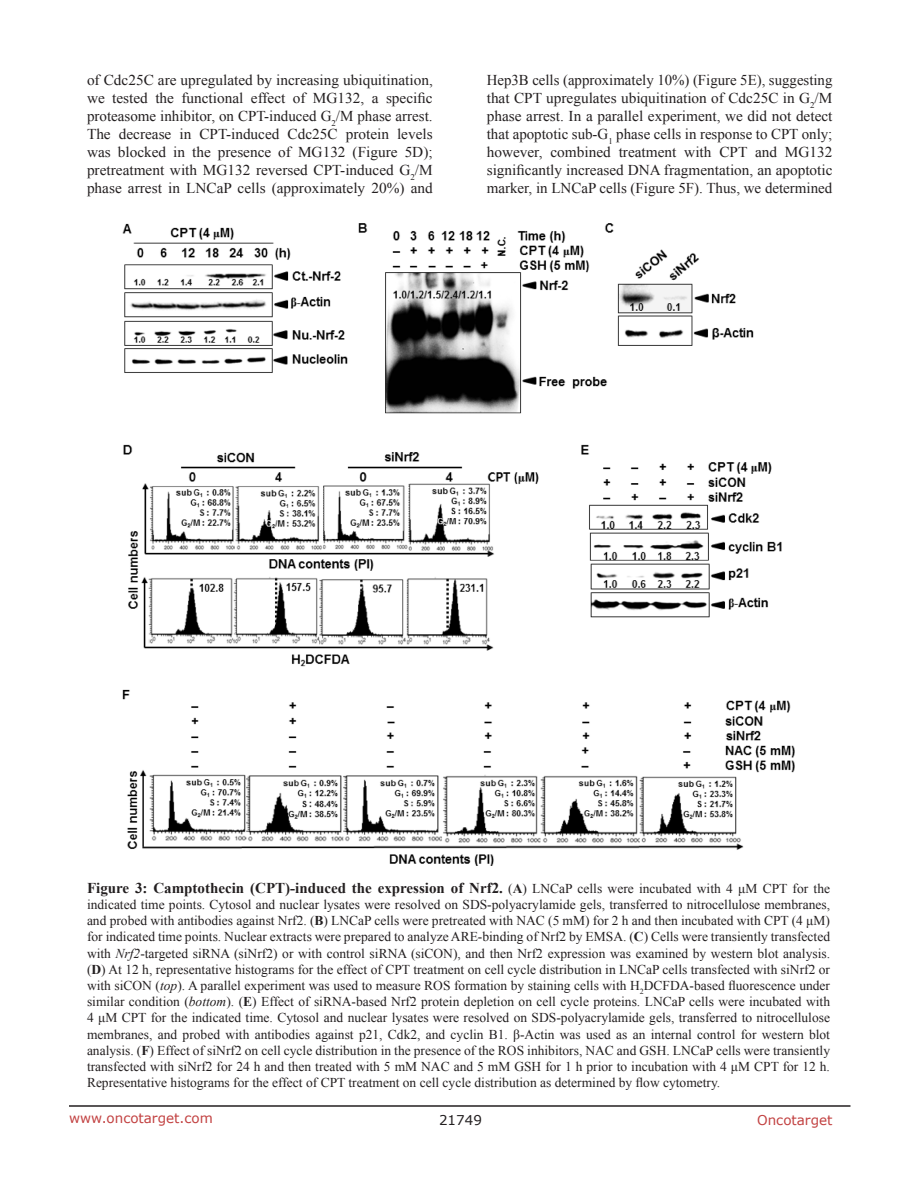
<style>
.page{position:relative;width:918px;height:1188px;background:#fff}
.page>*{position:absolute;margin:0;border:0;box-sizing:border-box;transform-origin:0 0}
.BodyText{font:15px/18px "Times New Roman";color:#231f20;text-align:justify}
.Figuretrx{font:700 15px "Times New Roman";color:#231f20}
.Figuretrx-2{font:13.5px/16.2px "Times New Roman";color:#231f20;text-align:justify}
.t1{font:13.5px "Verdana";color:#c24141}
.t2{font:13.5px "Verdana";color:#231f20}
.s1{font-weight:400;font-size:13.5px}
.s2{font-size:13.5px}
.s3{font-weight:700}
.s4{font-style:italic}
</style>
<div class="page">
<hr style="left:69px;top:1105px;width:781px;height:2px;background:#231f20">
<img style="left:123px;top:224px;width:671px;height:641px">
<p class="BodyText" style="left:87px;top:71px;width:347px">of Cdc25C are upregulated by increasing ubiquitination, we tested the functional effect of MG132, a specific proteasome inhibitor, on CPT-induced G<sub>2</sub>/M phase arrest.<br>The decrease in CPT-induced Cdc25C protein levels was blocked in the presence of MG132 (Figure 5D); pretreatment with MG132 reversed CPT-induced G<sub>2</sub>/M phase arrest in LNCaP cells (approximately 20%) and</p>
<p class="BodyText" style="left:487px;top:71px;width:347px">Hep3B cells (approximately 10%) (Figure 5E), suggesting that CPT upregulates ubiquitination of Cdc25C in G<sub>2</sub>/M phase arrest. In a parallel experiment, we did not detect that apoptotic sub-G<sub>1</sub> phase cells in response to CPT only; however, combined treatment with CPT and MG132 significantly increased DNA fragmentation, an apoptotic marker, in LNCaP cells (Figure 5F). Thus, we determined</p>
<p class="Figuretrx" style="left:87px;top:877px;width:745px">Figure 3: Camptothecin (CPT)-induced the expression of Nrf2. <span class="s1">(</span><span class="s2">A</span><span class="s1">) LNCaP cells were incubated with 4 μM CPT for the</span></p>
<p class="Figuretrx-2" style="left:87px;top:896px;width:745px">indicated time points. Cytosol and nuclear lysates were resolved on SDS-polyacrylamide gels, transferred to nitrocellulose membranes, and probed with antibodies against Nrf2. (<span class="s3">B</span>) LNCaP cells were pretreated with NAC (5 mM) for 2 h and then incubated with CPT (4 μM) for indicated time points. Nuclear extracts were prepared to analyze ARE-binding of Nrf2 by EMSA. (<span class="s3">C</span>) Cells were transiently transfected with <span class="s4">Nrf2</span>-targeted siRNA (siNrf2) or with control siRNA (siCON), and then Nrf2 expression was examined by western blot analysis. (<span class="s3">D</span>) At 12 h, representative histograms for the effect of CPT treatment on cell cycle distribution in LNCaP cells transfected with siNrf2 or with siCON (<span class="s4">top</span>). A parallel experiment was used to measure ROS formation by staining cells with H<sub>2</sub>DCFDA-based fluorescence under similar condition (<span class="s4">bottom</span>). (<span class="s3">E</span>) Effect of siRNA-based Nrf2 protein depletion on cell cycle proteins. LNCaP cells were incubated with 4 μM CPT for the indicated time. Cytosol and nuclear lysates were resolved on SDS-polyacrylamide gels, transferred to nitrocellulose membranes, and probed with antibodies against p21, Cdk2, and cyclin B1. β-Actin was used as an internal control for western blot analysis. (<span class="s3">F</span>) Effect of siNrf2 on cell cycle distribution in the presence of the ROS inhibitors, NAC and GSH. LNCaP cells were transiently transfected with siNrf2 for 24 h and then treated with 5 mM NAC and 5 mM GSH for 1 h prior to incubation with 4 μM CPT for 12 h.<br>Representative histograms for the effect of CPT treatment on cell cycle distribution as determined by flow cytometry.</p>
<p class="t1" style="left:69px;top:1109px;width:145px">www.oncotarget.com</p>
<p class="t2" style="left:439px;top:1111px;width:44px">21749</p>
<p class="t1" style="left:757px;top:1111px;width:77px">Oncotarget</p>
</div>
